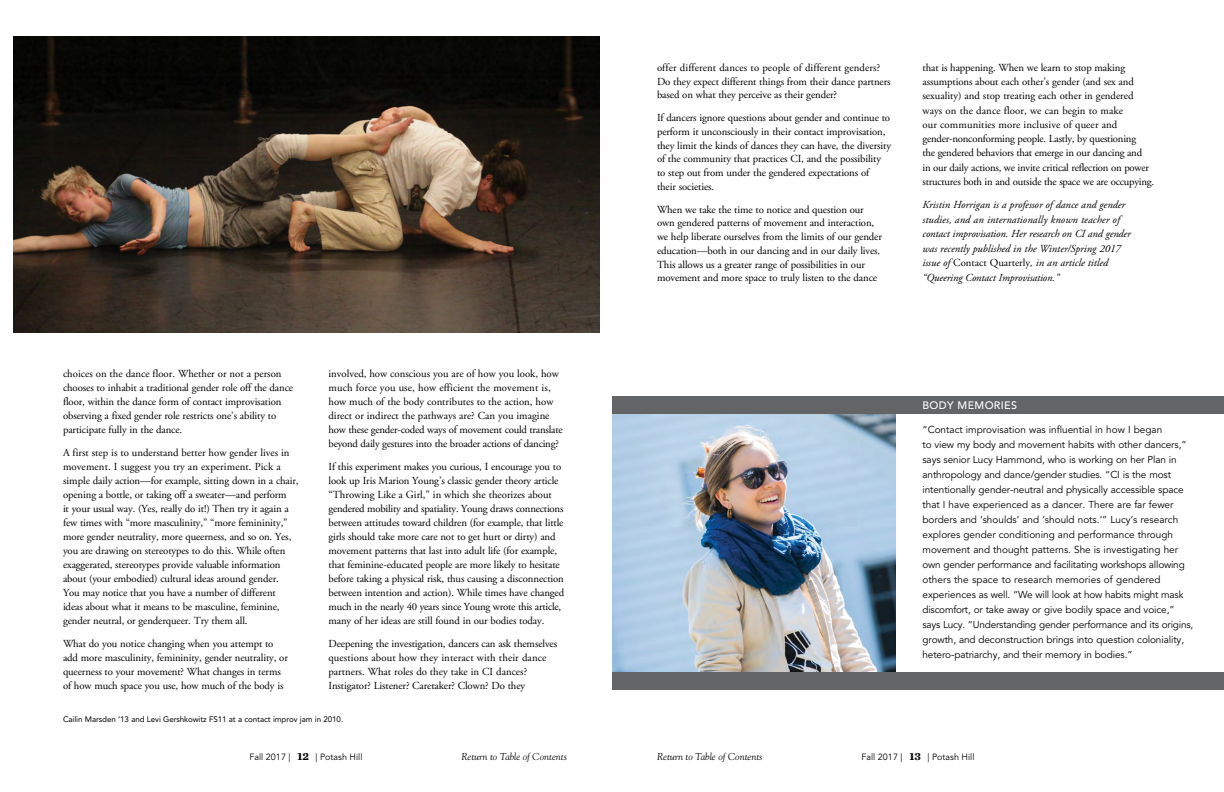
<style>
.page{position:relative;width:1224px;height:792px;background:#fff}
.page>*{position:absolute;margin:0;border:0;box-sizing:border-box;transform-origin:0 0}
.t1{font:700 11px "Chronicle Text G1";color:#000}
.t2{font:10.8px/14px "Adobe Garamond Pro";letter-spacing:-.01em;color:#000}
.t3{font:italic 10.8px/14.5px "Adobe Garamond Pro";color:#000}
.t4{font:500 10.8px "Avenir";letter-spacing:.03em;color:#fff}
.t5{font:10px/15px "Avenir";letter-spacing:-.01em;color:#000}
.t6{font:italic 10px "Goudy";color:#000}
.t7{font:9px "Avenir";color:#000}
.t8{font:8px "Avenir";letter-spacing:-.01em;color:#000}
.s1{font-style:normal}
</style>
<div class="page">
<img style="left:612px;top:414px;width:284px;height:258px">
<div style="left:612px;top:396px;width:612px;height:18px;background:#636466"></div>
<div style="left:612px;top:672px;width:612px;height:18px;background:#636466"></div>
<img style="left:14px;top:36px;width:585px;height:297px">
<p class="t2" style="left:63px;top:367px;width:232px">choices on the dance floor. Whether or not a person chooses to inhabit a traditional gender role off the dance floor, within the dance form of contact improvisation observing a fixed gender role restricts one’s ability to participate fully in the dance.</p>
<p class="t2" style="left:63px;top:446px;width:237px">A first step is to understand better how gender lives in movement. I suggest you try an experiment. Pick a simple daily action—for example, sitting down in a chair, opening a bottle, or taking off a sweater—and perform<br>it your usual way. (Yes, really do it!) Then try it again a few times with “more masculinity,” “more femininity,” more gender neutrality, more queerness, and so on. Yes, you are drawing on stereotypes to do this. While often exaggerated, stereotypes provide valuable information about (your embodied) cultural ideas around gender.<br>You may notice that you have a number of different<br>ideas about what it means to be masculine, feminine, gender neutral, or genderqueer. Try them all.</p>
<p class="t2" style="left:63px;top:637px;width:226px">What do you notice changing when you attempt to add more masculinity, femininity, gender neutrality, or queerness to your movement? What changes in terms of how much space you use, how much of the body is</p>
<p class="t2" style="left:329px;top:367px;width:236px">involved, how conscious you are of how you look, how much force you use, how efficient the movement is, how much of the body contributes to the action, how direct or indirect the pathways are? Can you imagine how these gender-coded ways of movement could translate beyond daily gestures into the broader actions of dancing?</p>
<p class="t2" style="left:329px;top:460px;width:237px">If this experiment makes you curious, I encourage you to look up Iris Marion Young’s classic gender theory article “Throwing Like a Girl,” in which she theorizes about gendered mobility and spatiality. Young draws connections between attitudes toward children (for example, that little girls should take more care not to get hurt or dirty) and movement patterns that last into adult life (for example, that feminine-educated people are more likely to hesitate before taking a physical risk, thus causing a disconnection between intention and action). While times have changed much in the nearly 40 years since Young wrote this article, many of her ideas are still found in our bodies today.</p>
<p class="t2" style="left:329px;top:637px;width:230px">Deepening the investigation, dancers can ask themselves questions about how they interact with their dance partners. What roles do they take in CI dances?<br>Instigator? Listener? Caretaker? Clown? Do they</p>
<p class="t8" style="left:63px;top:715px;width:282px">Cailin Marsden ’13 and Levi Gershkowitz FS11 at a contact improv jam in 2010.</p>
<p class="t2" style="left:657px;top:61px;width:235px;line-height:13.7px">offer different dances to people of different genders?<br>Do they expect different things from their dance partners based on what they perceive as their gender?</p>
<p class="t2" style="left:657px;top:111px;width:236px;line-height:13.7px">If dancers ignore questions about gender and continue to perform it unconsciously in their contact improvisation, they limit the kinds of dances they can have, the diversity of the community that practices CI, and the possibility to step out from under the gendered expectations of<br>their societies.</p>
<p class="t2" style="left:657px;top:203px;width:227px;line-height:13.7px">When we take the time to notice and question our own gendered patterns of movement and interaction, we help liberate ourselves from the limits of our gender education—both in our dancing and in our daily lives.<br>This allows us a greater range of possibilities in our movement and more space to truly listen to the dance</p>
<p class="t2" style="left:923px;top:61px;width:233px;line-height:14.3px">that is happening. When we learn to stop making assumptions about each other’s gender (and sex and sexuality) and stop treating each other in gendered ways on the dance floor, we can begin to make<br>our communities more inclusive of queer and gender-nonconforming people. Lastly, by questioning<br>the gendered behaviors that emerge in our dancing and<br>in our daily actions, we invite critical reflection on power structures both in and outside the space we are occupying.</p>
<p class="t3" style="left:923px;top:198px;width:210px">Kristin Horrigan is a professor of dance and gender studies, and an internationally known teacher of contact improvisation. Her research on CI and gender was recently published in the Winter/Spring 2017 issue of <span class="s1">Contact Quarterly</span>, in an article titled “Queering Contact Improvisation.”</p>
<p class="t4" style="left:922px;top:399px;width:96px">BODY MEMORIES</p>
<p class="t5" style="left:922px;top:422px;width:272px">“Contact improvisation was influential in how I began<br>to view my body and movement habits with other dancers,” says senior Lucy Hammond, who is working on her Plan in anthropology and dance/gender studies. “CI is the most intentionally gender-neutral and physically accessible space that I have experienced as a dancer. There are far fewer borders and ‘shoulds’ and ‘should nots.’” Lucy’s research explores gender conditioning and performance through movement and thought patterns. She is investigating her own gender performance and facilitating workshops allowing others the space to research memories of gendered experiences as well. “We will look at how habits might mask discomfort, or take away or give bodily space and voice,” says Lucy. “Understanding gender performance and its origins, growth, and deconstruction brings into question coloniality, hetero-patriarchy, and their memory in bodies.”</p>
<p class="t1" style="left:298px;top:747px;width:13px">12</p>
<p class="t6" style="left:461px;top:751px;width:107px">Return to Table of Contents</p>
<p class="t6" style="left:657px;top:751px;width:107px">Return to Table of Contents</p>
<p class="t1" style="left:909px;top:747px;width:13px">13</p>
<p class="t7" style="left:249px;top:752px;width:43px">Fall 2017 |</p>
<p class="t7" style="left:316px;top:752px;width:48px">| Potash Hill</p>
<p class="t7" style="left:861px;top:752px;width:43px">Fall 2017 |</p>
<p class="t7" style="left:928px;top:752px;width:48px">| Potash Hill</p>
</div>
